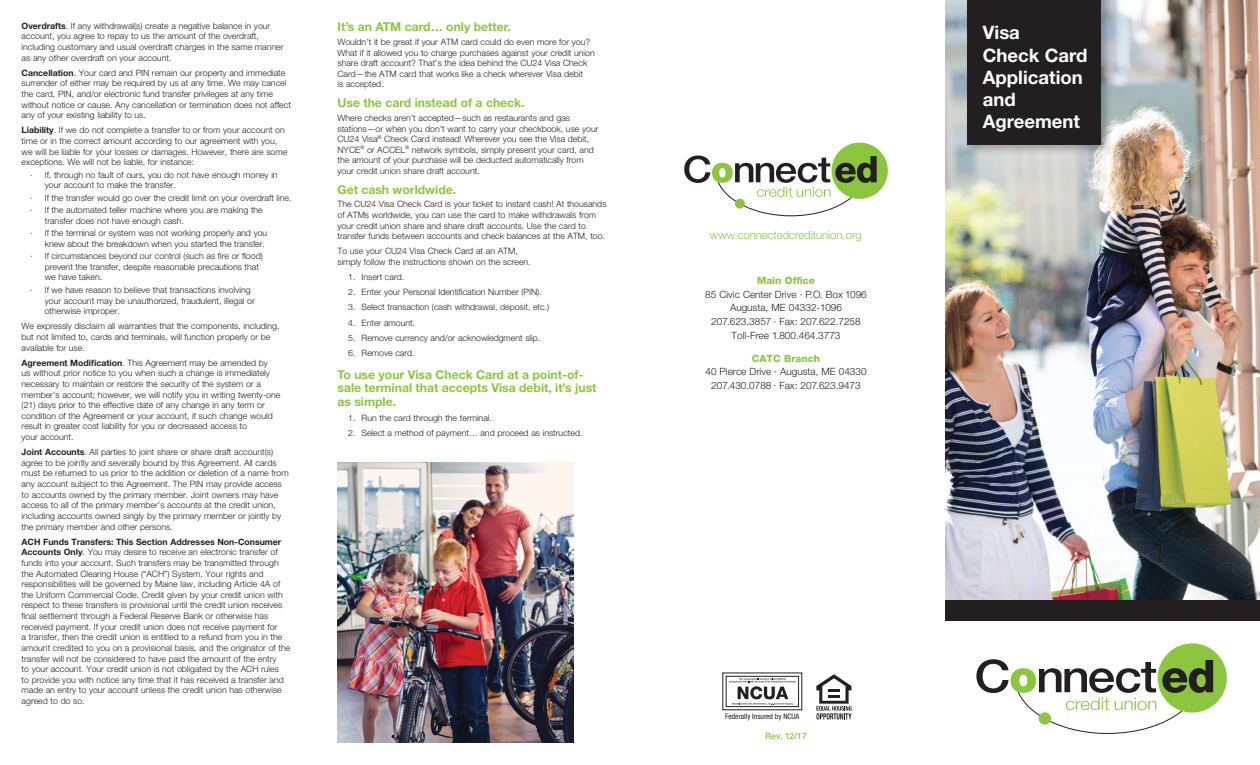
<style>
.page{position:relative;width:1260px;height:765px;background:#fff}
.page>*{position:absolute;margin:0;border:0;box-sizing:border-box;transform-origin:0 0}
.t1{font:700 18.62px/22.2px "Helvetica Neue LT Std";color:#fff}
.t2{font:700 12.25px/13.8px "Helvetica Neue LT Std";color:#8bc63e}
.t3{font:300 11.25px "Helvetica Neue LT Std";color:#8bc63e}
.t4{font:300 10px/13.8px "Helvetica Neue LT Std";color:#231f20;text-align:center}
.t5{font:800 10px "Helvetica Neue LT Std";color:#8bc63e}
.t6{font:300 8.75px/10.6px "Helvetica Neue LT Std";color:#231f20}
.t7{font:500 8.75px "Helvetica Neue LT Std";color:#8bc63e}
.t8{font:condensed 7.62px "Helvetica Neue LT Std";color:#231f20}
.s1{font-weight:700}
</style>
<div class="page">
<img style="left:945px;top:0;width:315px;height:600px">
<div style="left:1158px;top:643px;width:69px;height:70px;background:#8bc63e;border-radius:50%"></div>
<svg style="left:976px;top:659px;width:237px;height:75px"></svg>
<div style="left:1039px;top:712px;width:12px;height:13px;background:#8bc63e;border-radius:50%"></div>
<div style="left:965px;top:0;width:147px;height:156px;background:#231f20;opacity:.3"></div>
<div style="left:967px;top:0;width:134px;height:144px;background:#231f20"></div>
<div style="left:945px;top:600px;width:315px;height:21px;background:#231f20"></div>
<div style="left:726px;top:676px;width:73px;height:31px;border:1px solid #231f20"></div>
<svg style="left:729px;top:678px;width:67px;height:27px"></svg>
<div style="left:832px;top:143px;width:56px;height:56px;background:#8bc63e;border-radius:50%"></div>
<svg style="left:684px;top:155px;width:193px;height:61px"></svg>
<div style="left:735px;top:199px;width:10px;height:10px;background:#8bc63e;border-radius:50%"></div>
<svg style="left:816px;top:674px;width:36px;height:46px"></svg>
<img style="left:338px;top:463px;width:236px;height:279px">
<p class="t6" style="left:22px;top:20px;width:263px"><span class="s1">Overdrafts</span>. If any withdrawal(s) create a negative balance in your account, you agree to repay to us the amount of the overdraft, including customary and usual overdraft charges in the same manner as any other overdraft on your account.</p>
<p class="t6" style="left:22px;top:67px;width:271px"><span class="s1">Cancellation</span>. Your card and PIN remain our property and immediate surrender of either may be required by us at any time. We may cancel the card, PIN, and/or electronic fund transfer privileges at any time without notice or cause. Any cancellation or termination does not affect any of your existing liability to us.</p>
<p class="t6" style="left:22px;top:125px;width:267px"><span class="s1">Liability</span>. If we do not complete a transfer to or from your account on time or in the correct amount according to our agreement with you, we will be liable for your losses or damages. However, there are some exceptions. We will not be liable, for instance:</p>
<p class="t6" style="left:45px;top:169px;width:234px;text-indent:-15px">· If, through no fault of ours, you do not have enough money in your account to make the transfer.</p>
<p class="t6" style="left:30px;top:192px;width:263px">· If the transfer would go over the credit limit on your overdraft line.</p>
<p class="t6" style="left:45px;top:205px;width:220px;text-indent:-15px">· If the automated teller machine where you are making the transfer does not have enough cash.</p>
<p class="t6" style="left:30px;top:228px;width:239px;text-align:right">· If the terminal or system was not working properly and you knew about the breakdown when you started the transfer.</p>
<p class="t6" style="left:45px;top:251px;width:220px;text-indent:-15px">· If circumstances beyond our control (such as fire or flood) prevent the transfer, despite reasonable precautions that we have taken.</p>
<p class="t6" style="left:45px;top:284px;width:212px;text-indent:-15px">· If we have reason to believe that transactions involving your account may be unauthorized, fraudulent, illegal or otherwise improper.</p>
<p class="t6" style="left:22px;top:321px;width:259px">We expressly disclaim all warranties that the components, including, but not limited to, cards and terminals, will function properly or be available for use.</p>
<p class="t6" style="left:22px;top:357px;width:260px"><span class="s1">Agreement Modification</span>. This Agreement may be amended by<br>us without prior notice to you when such a change is immediately necessary to maintain or restore the security of the system or a member’s account; however, we will notify you in writing twenty-one (21) days prior to the effective date of any change in any term or condition of the Agreement or your account, if such change would result in greater cost liability for you or decreased access to<br>your account.</p>
<p class="t6" style="left:22px;top:447px;width:269px"><span class="s1">Joint Accounts</span>. All parties to joint share or share draft account(s) agree to be jointly and severally bound by this Agreement. All cards must be returned to us prior to the addition or deletion of a name from any account subject to this Agreement. The PIN may provide access to accounts owned by the primary member. Joint owners may have access to all of the primary member’s accounts at the credit union, including accounts owned singly by the primary member or jointly by the primary member and other persons.</p>
<p class="t6" style="left:22px;top:536px;width:270px"><span class="s1">ACH Funds Transfers: This Section Addresses Non-Consumer Accounts Only</span>. You may desire to receive an electronic transfer of funds into your account. Such transfers may be transmitted through the Automated Clearing House (“ACH”) System. Your rights and responsibilities will be governed by Maine law, including Article 4A of the Uniform Commercial Code. Credit given by your credit union with respect to these transfers is provisional until the credit union receives final settlement through a Federal Reserve Bank or otherwise has received payment. If your credit union does not receive payment for<br>a transfer, then the credit union is entitled to a refund from you in the amount credited to you on a provisional basis, and the originator of the transfer will not be considered to have paid the amount of the entry<br>to your account. Your credit union is not obligated by the ACH rules<br>to provide you with notice any time that it has received a transfer and made an entry to your account unless the credit union has otherwise agreed to do so.</p>
<p class="t2" style="left:338px;top:20px;width:175px">It’s an ATM card… only better.</p>
<p class="t6" style="left:338px;top:36px;width:259px">Wouldn’t it be great if your ATM card could do even more for you?<br>What if it allowed you to charge purchases against your credit union share draft account? That’s the idea behind the CU24 Visa Check Card—the ATM card that works like a check wherever Visa debit<br>is accepted.</p>
<p class="t2" style="left:338px;top:96px;width:189px">Use the card instead of a check.</p>
<p class="t6" style="left:338px;top:112px;width:262px">Where checks aren’t accepted—such as restaurants and gas stations—or when you don’t want to carry your checkbook, use your CU24 Visa<sup>®</sup> Check Card instead! Wherever you see the Visa debit, NYCE<sup>®</sup> or ACCEL<sup>®</sup> network symbols, simply present your card, and the amount of your purchase will be deducted automatically from your credit union share draft account.</p>
<p class="t2" style="left:338px;top:182px;width:120px">Get cash worldwide.</p>
<p class="t6" style="left:338px;top:199px;width:271px">The CU24 Visa Check Card is your ticket to instant cash! At thousands of ATMs worldwide, you can use the card to make withdrawals from your credit union share and share draft accounts. Use the card to transfer funds between accounts and check balances at the ATM, too.</p>
<p class="t6" style="left:338px;top:246px;width:195px">To use your CU24 Visa Check Card at an ATM, simply follow the instructions shown on the screen.</p>
<p class="t6" style="left:348px;top:272px;width:57px">1. Insert card.</p>
<p class="t6" style="left:348px;top:287px;width:195px">2. Enter your Personal Identification Number (PIN).</p>
<p class="t6" style="left:348px;top:302px;width:203px">3. Select transaction (cash withdrawal, deposit, etc.)</p>
<p class="t6" style="left:348px;top:317px;width:68px">4. Enter amount.</p>
<p class="t6" style="left:348px;top:332px;width:194px">5. Remove currency and/or acknowledgment slip.</p>
<p class="t6" style="left:348px;top:347px;width:68px">6. Remove card.</p>
<p class="t2" style="left:338px;top:367px;width:261px">To use your Visa Check Card at a point-of&shy;sale terminal that accepts Visa debit, it’s just as simple.</p>
<p class="t6" style="left:348px;top:413px;width:145px">1. Run the card through the terminal.</p>
<p class="t6" style="left:348px;top:428px;width:236px">2. Select a method of payment… and proceed as instructed.</p>
<p class="t3" style="left:710px;top:228px;width:153px">www.connectedcreditunion.org</p>
<p class="t5" style="left:757px;top:274px;width:59px">Main Office</p>
<p class="t4" style="left:705px;top:287px;width:163px">85 Civic Center Drive · P.O. Box 1096</p>
<p class="t4" style="left:730px;top:301px;width:113px">Augusta, ME 04332-1096</p>
<p class="t4" style="left:711px;top:314px;width:151px">207.623.3857 · Fax: 207.622.7258</p>
<p class="t4" style="left:732px;top:328px;width:110px">Toll-Free 1.800.464.3773</p>
<p class="t5" style="left:752px;top:352px;width:70px">CATC Branch</p>
<p class="t4" style="left:705px;top:365px;width:163px">40 Pierce Drive · Augusta, ME 04330<br>207.430.0788 · Fax: 207.623.9473</p>
<p class="t8" style="left:725px;top:712px;width:76px">Federally Insured by NCUA</p>
<p class="t7" style="left:765px;top:731px;width:43px">Rev. 12/17</p>
<p class="t1" style="left:983px;top:21px;width:106px">Visa<br>Check Card<br>Application and<br>Agreement</p>
</div>
